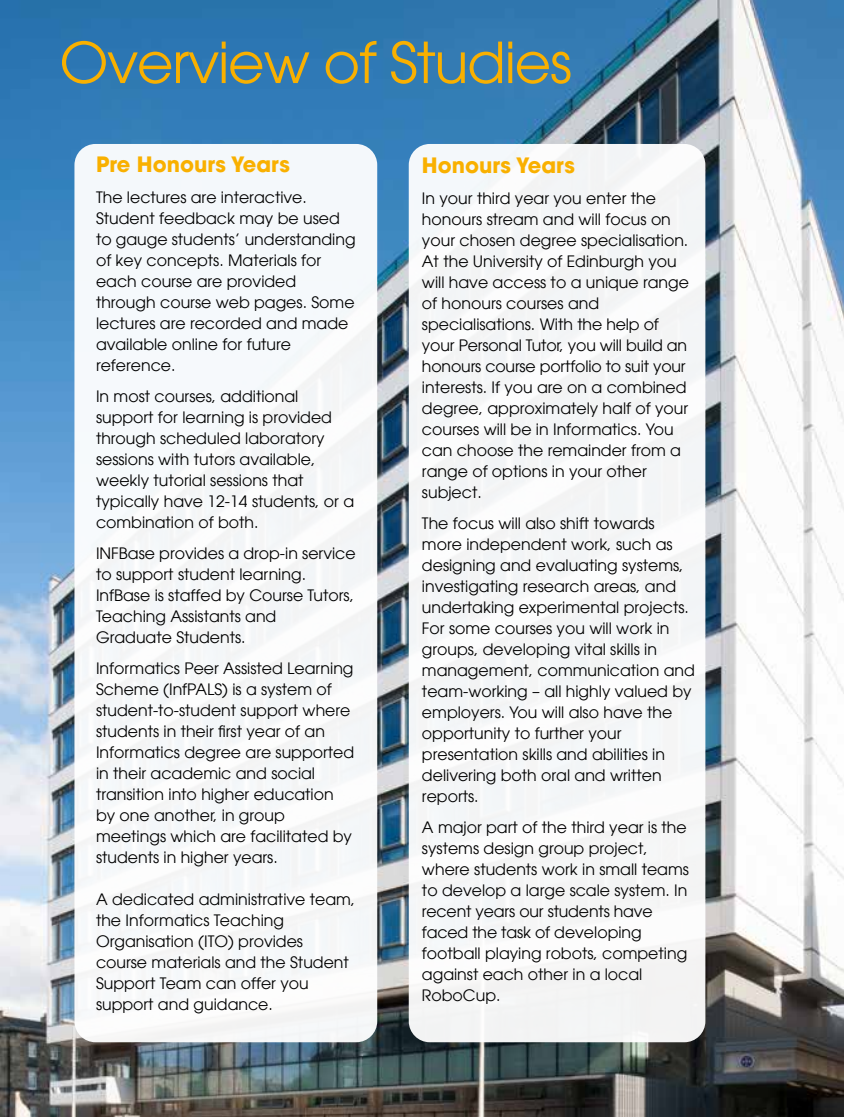
<style>
.page{position:relative;width:844px;height:1117px;background:#fff}
.page>*{position:absolute;margin:0;border:0;box-sizing:border-box;transform-origin:0 0}
.t1{font:56px "Avant Garde LT";letter-spacing:-.02em;color:#f9b000}
.t2{font:700 21px "Avant Garde LT";color:#f9b000}
.t3{font:15.75px/21px "Avant Garde LT";color:#000}
</style>
<div class="page">
<img style="left:0;top:0;width:843px;height:1116px">
<div style="left:74px;top:144px;width:303px;height:897px;background:#f5f8fb;border-radius:21px"></div>
<div style="left:408px;top:144px;width:297px;height:897px;background:#f4f5f7;border-radius:21px"></div>
<h1 class="t1" style="left:60px;top:30px;width:513px">Overview of Studies</h1>
<h2 class="t2" style="left:96px;top:151px;width:195px">Pre Honours Years</h2>
<p class="t3" style="left:96px;top:187px;width:261px">The lectures are interactive.<br>Student feedback may be used to gauge students’ understanding of key concepts. Materials for each course are provided through course web pages. Some lectures are recorded and made available online for future reference.</p>
<p class="t3" style="left:96px;top:385px;width:259px">In most courses, additional support for learning is provided through scheduled laboratory sessions with tutors available, weekly tutorial sessions that typically have 12-14 students, or a combination of both.</p>
<p class="t3" style="left:96px;top:542px;width:261px">INFBase provides a drop-in service to support student learning.<br>InfBase is staffed by Course Tutors,<br>Teaching Assistants and<br>Graduate Students.</p>
<p class="t3" style="left:96px;top:657px;width:260px">Informatics Peer Assisted Learning<br>Scheme (InfPALS) is a system of student-to-student support where students in their first year of an<br>Informatics degree are supported in their academic and social transition into higher education by one another, in group meetings which are facilitated by students in higher years.</p>
<p class="t3" style="left:96px;top:888px;width:261px">A dedicated administrative team, the Informatics Teaching<br>Organisation (ITO) provides course materials and the Student<br>Support Team can offer you support and guidance.</p>
<h2 class="t2" style="left:422px;top:151px;width:154px">Honours Years</h2>
<p class="t3" style="left:422px;top:187px;width:268px">In your third year you enter the honours stream and will focus on your chosen degree specialisation.<br>At the University of Edinburgh you will have access to a unique range of honours courses and specialisations. With the help of your Personal Tutor, you will build an honours course portfolio to suit your interests. If you are on a combined degree, approximately half of your courses will be in Informatics. You can choose the remainder from a range of options in your other subject.</p>
<p class="t3" style="left:422px;top:512px;width:274px">The focus will also shift towards more independent work, such as designing and evaluating systems, investigating research areas, and undertaking experimental projects.<br>For some courses you will work in groups, developing vital skills in management, communication and team-working – all highly valued by employers. You will also have the opportunity to further your presentation skills and abilities in delivering both oral and written reports.</p>
<p class="t3" style="left:422px;top:816px;width:268px">A major part of the third year is the systems design group project, where students work in small teams to develop a large scale system. In recent years our students have faced the task of developing football playing robots, competing against each other in a local<br>RoboCup.</p>
</div>
